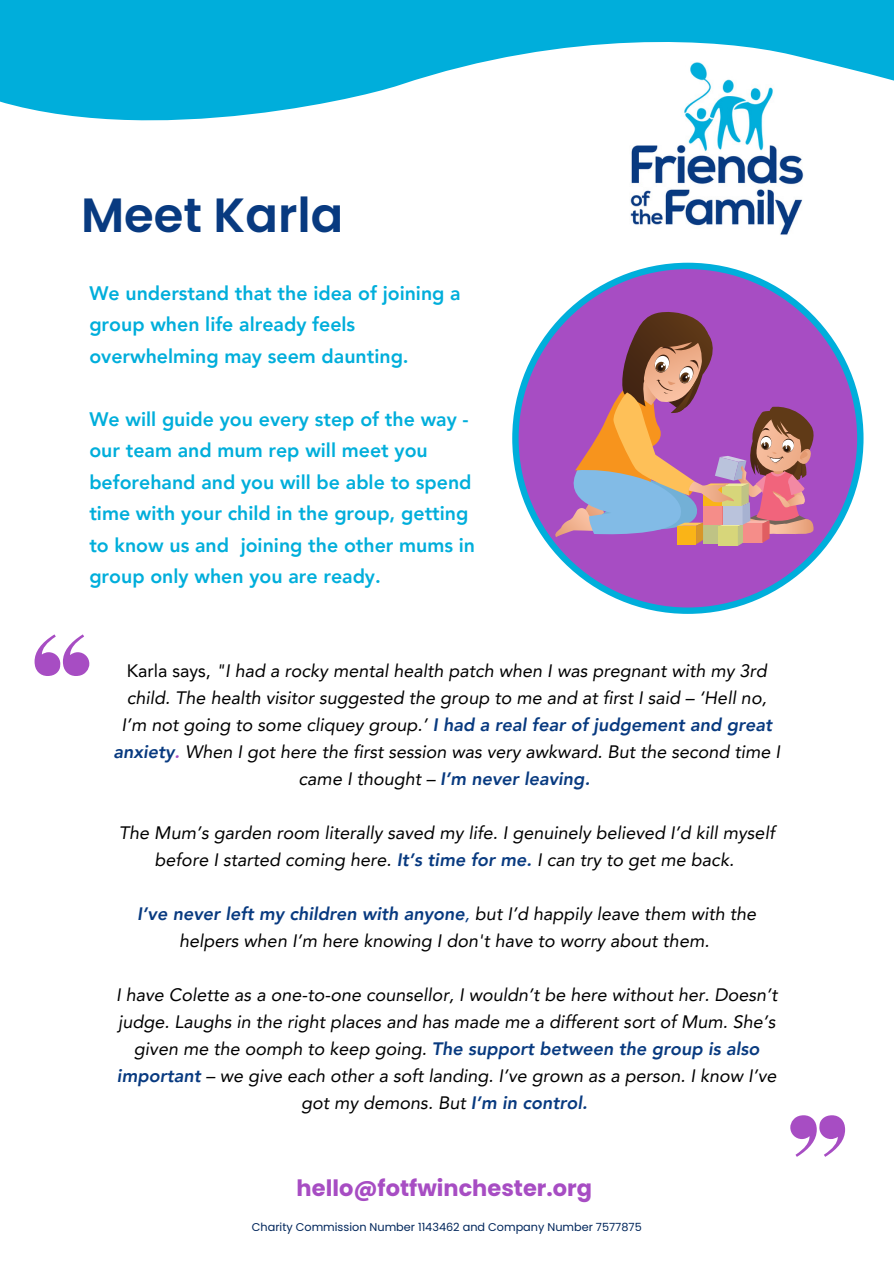
<style>
.page{position:relative;width:894px;height:1264px;background:#fff}
.page>*{position:absolute;margin:0;border:0;box-sizing:border-box;transform-origin:0 0}
.t1{font:600 48px "Poppins";color:#083a80}
.t2{font:700 22.5px "Poppins";color:#a74dc3}
.t3{font:800 19.5px/31.5px "Avenir LT Pro";color:#00aedb}
.t4{font:italic 18px/27px "Avenir LT Pro";color:#000;text-align:center}
.t5{font:11.25px "Poppins";color:#01265b}
.s1{font-style:normal}
.s2{font-weight:800;color:#083a80}
.s3{font-weight:800;color:#a74dc3}
.s4{color:#083a80}
</style>
<div class="page">
<svg style="left:512px;top:263px;width:351px;height:351px"></svg>
<img style="left:630px;top:157px;width:173px;height:78px">
<svg style="left:0;top:0;width:893px;height:157px;fill:#00aedb"></svg>
<svg style="left:553px;top:309px;width:264px;height:237px;background:#ad6e9f"></svg>
<svg style="left:35px;top:634px;width:54px;height:42px"></svg>
<svg style="left:790px;top:1115px;width:54px;height:41px"></svg>
<h3 class="t1" style="left:81px;top:182px;width:264px">Meet Karla</h3>
<h1 class="t3" style="left:89px;top:279px;width:373px">We understand that the idea of joining a group when life already feels overwhelming may seem daunting.</h1>
<h3 class="t3" style="left:89px;top:405px;width:387px">We will guide you every step of the way - our team and mum rep will meet you beforehand and you will be able to spend time with your child in the group, getting to know us and joining the other mums in group only when you are ready.</h3>
<p class="t4" style="left:113px;top:658px;width:668px"><span class="s1">Karla says,</span> "I had a rocky mental health patch when I was pregnant with my 3rd child. The health visitor suggested the group to me and at first I said – ‘Hell no, I’m not going to some cliquey group.’ <span class="s2">I had a real fear of judgement and great anxiety</span><span class="s3">.</span> When I got here the first session was very awkward. But the second time I came I thought – <span class="s2">I’m never leaving.</span></p>
<p class="t4" style="left:119px;top:820px;width:657px">The Mum’s garden room literally saved my life. I genuinely believed I’d kill myself before I started coming here. <span class="s2">It’s time for me.</span> I can try to get me back.</p>
<h4 class="t4" style="left:137px;top:901px;width:620px"><span class="s2">I’ve never left my children with anyone</span><span class="s4">,</span> but I’d happily leave them with the helpers when I’m here knowing I don't have to worry about them.</h4>
<h4 class="t4" style="left:116px;top:982px;width:662px">I have Colette as a one-to-one counsellor, I wouldn’t be here without her. Doesn’t judge. Laughs in the right places and has made me a different sort of Mum. She’s given me the oomph to keep going. <span class="s2">The support between the group is also important</span> – we give each other a soft landing. I’ve grown as a person. I know I’ve got my demons. But <span class="s2">I’m in control.</span></h4>
<h4 class="t2" style="left:296px;top:1171px;width:297px">hello@fotfwinchester.org</h4>
<p class="t5" style="left:252px;top:1219px;width:391px">Charity Commission Number 1143462 and Company Number 7577875</p>
</div>
